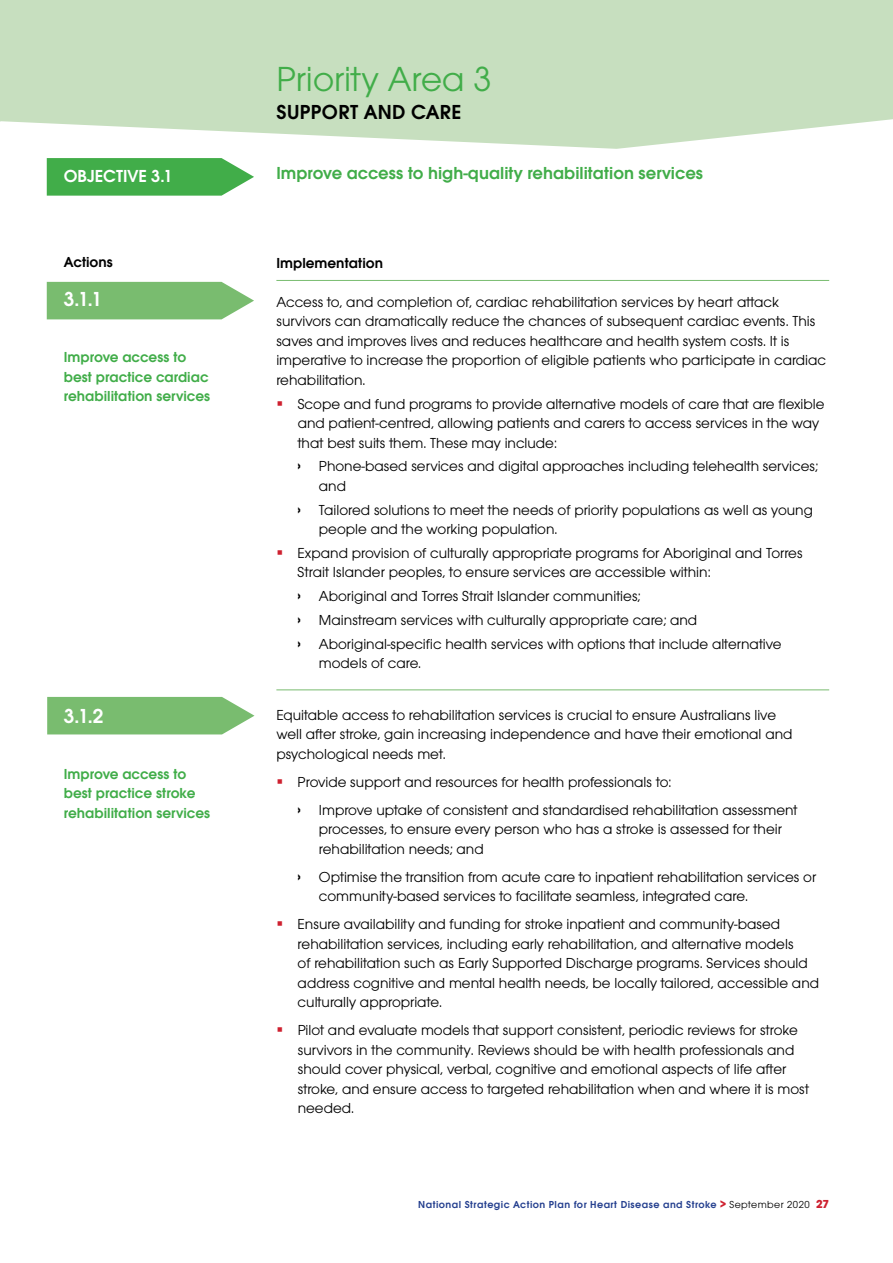
<style>
.page{position:relative;width:893px;height:1263px;background:#fff}
.page>*{position:absolute;margin:0;border:0;box-sizing:border-box;transform-origin:0 0}
.t1{font:36px "Avalon";color:#41ad49}
.t2{font:600 21px "Avalon";letter-spacing:.015em;color:#000}
.t3{font:600 21px "Avalon";color:#fff}
.t4{font:600 18px "Avalon";color:#41ad49}
.t5{font:600 18px "Avalon";color:#fff}
.t6{font:15px/19.5px "Avalon";color:#000}
.t7{font:600 15px/19.5px "Avalon";color:#41ad49}
.t8{font:600 15px "Avalon";color:#000}
.t9{font:600 10.5px "Avalon";letter-spacing:.04em;color:#25408f}
.s1{color:#ce202f}
.s2{font-weight:700;font-size:18px}
.s3{font-weight:700;font-size:12px;color:#ce202f}
.s4{font-weight:400;color:#000}
</style>
<div class="page">
<svg style="left:0;top:0;width:893px;height:149px;background:#cce2c5"></svg>
<svg style="left:47px;top:697px;width:207px;height:37px;background:#83c179"></svg>
<svg style="left:47px;top:282px;width:207px;height:37px;background:#83c17a"></svg>
<svg style="left:47px;top:158px;width:207px;height:38px;background:#51b459"></svg>
<hr style="left:276px;top:280px;width:553px;height:1px;background:#79bc6f">
<hr style="left:276px;top:689px;width:553px;height:1px;background:#79bc6f">
<p class="t5" style="left:64px;top:165px;width:110px">OBJECTIVE 3.1</p>
<p class="t8" style="left:64px;top:254px;width:51px">Actions</p>
<h2 class="t3" style="left:64px;top:287px;width:40px">3.1.1</h2>
<p class="t7" style="left:64px;top:348px;width:148px">Improve access to best practice cardiac rehabilitation services</p>
<h2 class="t3" style="left:64px;top:703px;width:41px">3.1.2</h2>
<p class="t7" style="left:64px;top:764px;width:148px">Improve access to best practice stroke rehabilitation services</p>
<h1 class="t1" style="left:276px;top:58px;width:217px">Priority Area 3</h1>
<h2 class="t2" style="left:277px;top:99px;width:186px">SUPPORT AND CARE</h2>
<p class="t4" style="left:276px;top:163px;width:428px">Improve access to high-quality rehabilitation services</p>
<p class="t8" style="left:276px;top:254px;width:108px">Implementation</p>
<p class="t6" style="left:276px;top:292px;width:551px">Access to, and completion of, cardiac rehabilitation services by heart attack survivors can dramatically reduce the chances of subsequent cardiac events. This saves and improves lives and reduces healthcare and health system costs. It is imperative to increase the proportion of eligible patients who participate in cardiac rehabilitation.</p>
<p class="t6" style="left:298px;top:394px;width:528px;text-indent:-21px"><span class="s1">▪</span> Scope and fund programs to provide alternative models of care that are flexible and patient-centred, allowing patients and carers to access services in the way that best suits them. These may include:</p>
<p class="t6" style="left:319px;top:457px;width:501px;text-indent:-21px"><span class="s2">›</span> Phone-based services and digital approaches including telehealth services; and</p>
<p class="t6" style="left:319px;top:500px;width:496px;text-indent:-21px"><span class="s2">›</span> Tailored solutions to meet the needs of priority populations as well as young people and the working population.</p>
<p class="t6" style="left:298px;top:543px;width:506px;text-indent:-21px"><span class="s1">▪</span> Expand provision of culturally appropriate programs for Aboriginal and Torres<br>Strait Islander peoples, to ensure services are accessible within:</p>
<p class="t6" style="left:298px;top:584px;width:486px;line-height:23.7px"><span class="s2">›</span> Aboriginal and Torres Strait Islander communities;<br><span class="s2">›</span> Mainstream services with culturally appropriate care; and<br><span class="s2">›</span> Aboriginal-specific health services with options that include alternative</p>
<p class="t6" style="left:319px;top:653px;width:104px">models of care.</p>
<p class="t6" style="left:276px;top:705px;width:518px">Equitable access to rehabilitation services is crucial to ensure Australians live well after stroke, gain increasing independence and have their emotional and psychological needs met.</p>
<p class="t6" style="left:298px;top:768px;width:501px;line-height:28px;text-indent:-21px"><span class="s1">▪</span> Provide support and resources for health professionals to:<br><span class="s2">›</span> Improve uptake of consistent and standardised rehabilitation assessment</p>
<p class="t6" style="left:319px;top:820px;width:465px">processes, to ensure every person who has a stroke is assessed for their rehabilitation needs; and</p>
<p class="t6" style="left:319px;top:867px;width:499px;text-indent:-21px"><span class="s2">›</span> Optimise the transition from acute care to inpatient rehabilitation services or community-based services to facilitate seamless, integrated care.</p>
<p class="t6" style="left:298px;top:915px;width:523px;text-indent:-21px"><span class="s1">▪</span> Ensure availability and funding for stroke inpatient and community-based rehabilitation services, including early rehabilitation, and alternative models<br>of rehabilitation such as Early Supported Discharge programs. Services should address cognitive and mental health needs, be locally tailored, accessible and culturally appropriate.</p>
<p class="t6" style="left:298px;top:1021px;width:513px;text-indent:-21px"><span class="s1">▪</span> Pilot and evaluate models that support consistent, periodic reviews for stroke survivors in the community. Reviews should be with health professionals and should cover physical, verbal, cognitive and emotional aspects of life after stroke, and ensure access to targeted rehabilitation when and where it is most needed.</p>
<p class="t9" style="left:418px;top:1198px;width:412px">National Strategic Action Plan for Heart Disease and Stroke <span class="s3">&gt;</span> <span class="s4">September 2020</span> <span class="s3">27</span></p>
</div>
